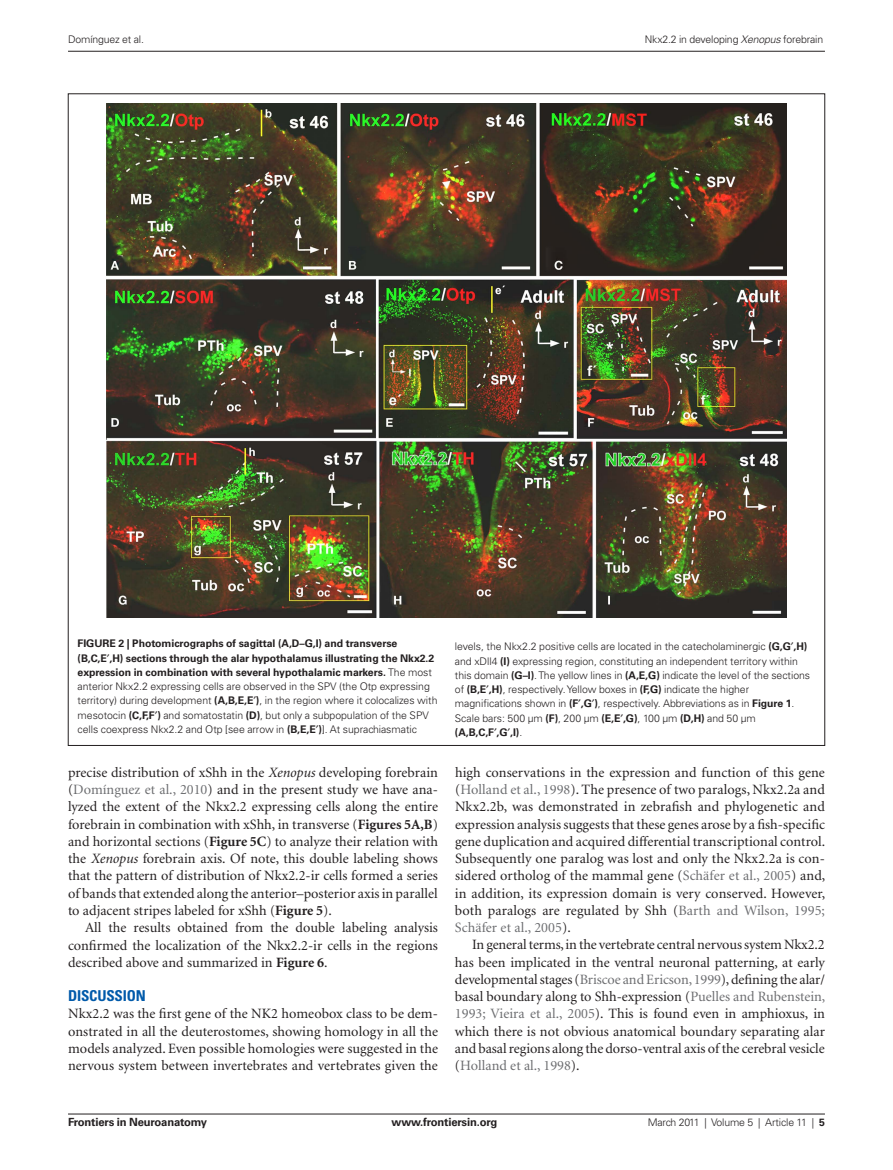
<style>
.page{position:relative;width:893px;height:1170px;background:#fff}
.page>*{position:absolute;margin:0;border:0;box-sizing:border-box;transform-origin:0 0}
.t1{font:700 condensed 15px "Univers";letter-spacing:-.01em;color:#015aaa}
.t2{font:14.25px/17.2px "Minion";color:#231f20;text-align:justify}
.t3{font:700 11.25px "Univers";letter-spacing:-.015em;color:#231f20}
.t4{font:300 10.5px/14.2px "Univers";letter-spacing:-.005em;color:#231f20}
.s1{font-style:italic}
.s2{font-weight:700}
.s3{color:#6c6d70}
</style>
<div class="page">
<img style="left:106px;top:103px;width:681px;height:514px">
<hr style="left:68px;top:1113px;width:757px;height:1px;background:#231f20">
<hr style="left:68px;top:51px;width:757px;height:1px;background:#231f20">
<p class="t4" style="left:68px;top:32px;width:77px">Domínguez et al.</p>
<p class="t4" style="left:645px;top:32px;width:180px">Nkx2.2 in developing <span class="s1">Xenopus</span> forebrain</p>
<p class="t4" style="left:78px;top:636px;width:361px"><span class="s2">Figure 2 | Photomicrographs of sagittal (A,D–G,I) and transverse<br>(B,C,E ,H) sections through the alar hypothalamus illustrating the Nkx2.2 expression in combination with several hypothalamic markers.</span> The most anterior Nkx2.2 expressing cells are observed in the SPV (the Otp expressing territory) during development <span class="s2">(A,B,E,E )</span>, in the region where it colocalizes with mesotocin <span class="s2">(C,F,F )</span> and somatostatin <span class="s2">(D)</span>, but only a subpopulation of the SPV cells coexpress Nkx2.2 and Otp [see arrow in <span class="s2">(B,E,E )</span>]. At suprachiasmatic</p>
<p class="t4" style="left:455px;top:639px;width:357px">levels, the Nkx2.2 positive cells are located in the catecholaminergic <span class="s2">(G,G ,H) </span>and xDll4 <span class="s2">(I)</span> expressing region, constituting an independent territory within this domain <span class="s2">(G–I)</span>. The yellow lines in <span class="s2">(A,E,G)</span> indicate the level of the sections of <span class="s2">(B,E ,H)</span>, respectively. Yellow boxes in <span class="s2">(F,G)</span> indicate the higher magnifications shown in <span class="s2">(F ,G )</span>, respectively. Abbreviations as in <span class="s2">Figure 1</span>.<br>Scale bars: 500 μm <span class="s2">(F)</span>, 200 μm <span class="s2">(E,E ,G)</span>, 100 μm <span class="s2">(D,H)</span> and 50 μm<br><span class="s2">(A,B,C,F ,G ,I)</span>.</p>
<p class="t2" style="left:68px;top:764px;width:371px">precise distribution of xShh in the <span class="s1">Xenopus</span> developing forebrain (<span class="s3">Domínguez et al., 2010</span>) and in the present study we have ana&shy;lyzed the extent of the Nkx2.2 expressing cells along the entire forebrain in combination with xShh, in transverse (<span class="s2">Figures 5A,B</span>) and horizontal sections (<span class="s2">Figure 5C</span>) to analyze their relation with the <span class="s1">Xenopus</span> forebrain axis. Of note, this double labeling shows that the pattern of distribution of Nkx2.2-ir cells formed a series of bands that extended along the anterior–posterior axis in parallel to adjacent stripes labeled for xShh (<span class="s2">Figure 5</span>).</p>
<p class="t2" style="left:68px;top:919px;width:371px;text-indent:17px">All the results obtained from the double labeling analysis confirmed the localization of the Nkx2.2-ir cells in the regions described above and summarized in <span class="s2">Figure 6</span>.</p>
<p class="t1" style="left:68px;top:986px;width:79px">DISCUSSION</p>
<p class="t2" style="left:68px;top:1005px;width:371px">Nkx2.2 was the first gene of the NK2 homeobox class to be dem&shy;onstrated in all the deuterostomes, showing homology in all the models analyzed. Even possible homologies were suggested in the nervous system between invertebrates and vertebrates given the</p>
<p class="t2" style="left:455px;top:764px;width:372px">high conservations in the expression and function of this gene (<span class="s3">Holland et al., 1998</span>). The presence of two paralogs, Nkx2.2a and Nkx2.2b, was demonstrated in zebrafish and phylogenetic and expression analysis suggests that these genes arose by a fish-specific gene duplication and acquired differential transcriptional control.<br>Subsequently one paralog was lost and only the Nkx2.2a is con&shy;sidered ortholog of the mammal gene (<span class="s3">Schäfer et al., 2005</span>) and, in addition, its expression domain is very conserved. However, both paralogs are regulated by Shh (<span class="s3">Barth and Wilson, 1995; Schäfer et al., 2005</span>).</p>
<p class="t2" style="left:455px;top:936px;width:372px;text-indent:17px">In general terms, in the vertebrate central nervous system Nkx2.2 has been implicated in the ventral neuronal patterning, at early developmental stages (<span class="s3">Briscoe and Ericson, 1999</span>), defining the alar/ basal boundary along to Shh-expression (<span class="s3">Puelles and Rubenstein, 1993; Vieira et al., 2005</span>). This is found even in amphioxus, in which there is not obvious anatomical boundary separating alar and basal regions along the dorso-ventral axis of the cerebral vesicle (<span class="s3">Holland et al., 1998</span>).</p>
<p class="t3" style="left:68px;top:1115px;width:141px">Frontiers in Neuroanatomy</p>
<p class="t3" style="left:392px;top:1115px;width:107px">www.frontiersin.org</p>
<p class="t4" style="left:648px;top:1115px;width:179px">March 2011 | Volume 5 | Article 11 | <span class="s2">5</span></p>
</div>
